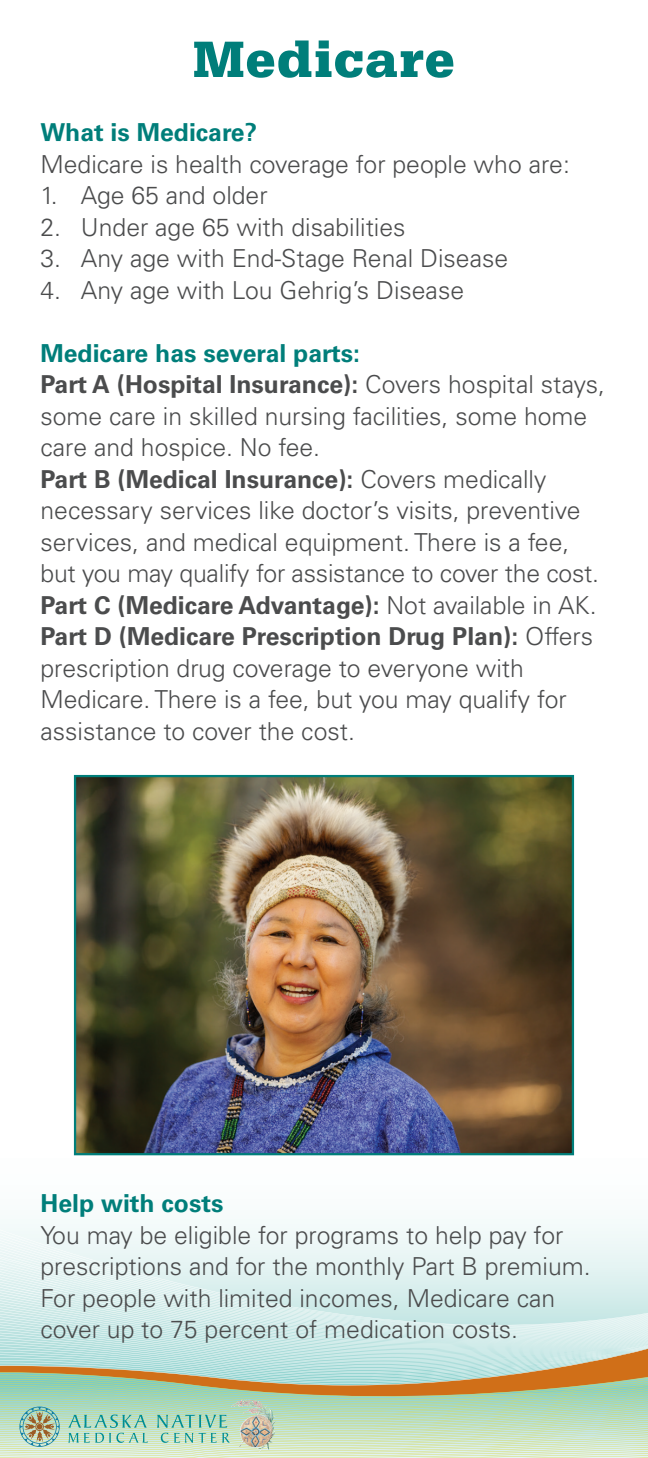
<style>
.page{position:relative;width:648px;height:1458px;background:#fff}
.page>*{position:absolute;margin:0;border:0;box-sizing:border-box;transform-origin:0 0}
.t1{font:900 54px "Serifa LT";letter-spacing:.025em;color:#007e7a}
.t2{font:300 24.75px/31.5px "Univers";color:#4b4c4d}
.t3{font:700 24.75px "Univers";color:#007e7a}
.s1{font-weight:700;color:#007e7a}
.s2{font-weight:700}
</style>
<div class="page">
<svg style="left:0;top:1134px;width:648px;height:166px;fill:#f3fafa"></svg>
<svg style="left:0;top:1300px;width:648px;height:158px;background:#c2d8c3"></svg>
<img style="left:77px;top:778px;width:494px;height:374px">
<div style="left:74px;top:775px;width:500px;height:380px;border:2px solid #007e7a"></div>
<h1 class="t1" style="left:193px;top:27px;width:263px">Medicare</h1>
<p class="t3" style="left:40px;top:118px;width:218px">What is Medicare?</p>
<p class="t2" style="left:40px;top:148px;width:531px">Medicare is health coverage for people who are:</p>
<p class="t2" style="left:40px;top:180px;width:229px">1. Age 65 and older</p>
<p class="t2" style="left:40px;top:211px;width:367px">2. Under age 65 with disabilities</p>
<p class="t2" style="left:40px;top:243px;width:469px">3. Any age with End-Stage Renal Disease</p>
<p class="t2" style="left:40px;top:274px;width:425px">4. Any age with Lou Gehrig’s Disease</p>
<p class="t2" style="left:40px;top:337px;width:566px"><span class="s1">Medicare has several parts:<br></span><span class="s2">Part A (Hospital Insurance):</span> Covers hospital stays, some care in skilled nursing facilities, some home care and hospice. No fee.<br><span class="s2">Part B (Medical Insurance):</span> Covers medically necessary services like doctor’s visits, preventive services, and medical equipment. There is a fee, but you may qualify for assistance to cover the cost.<br><span class="s2">Part C (Medicare Advantage):</span> Not available in AK.<br><span class="s2">Part D (Medicare Prescription Drug Plan):</span> Offers prescription drug coverage to everyone with Medicare. There is a fee, but you may qualify for assistance to cover the cost.</p>
<p class="t3" style="left:40px;top:1189px;width:184px">Help with costs</p>
<p class="t2" style="left:40px;top:1219px;width:552px">You may be eligible for programs to help pay for prescriptions and for the monthly Part B premium.<br>For people with limited incomes, Medicare can cover up to 75 percent of medication costs.</p>
</div>
